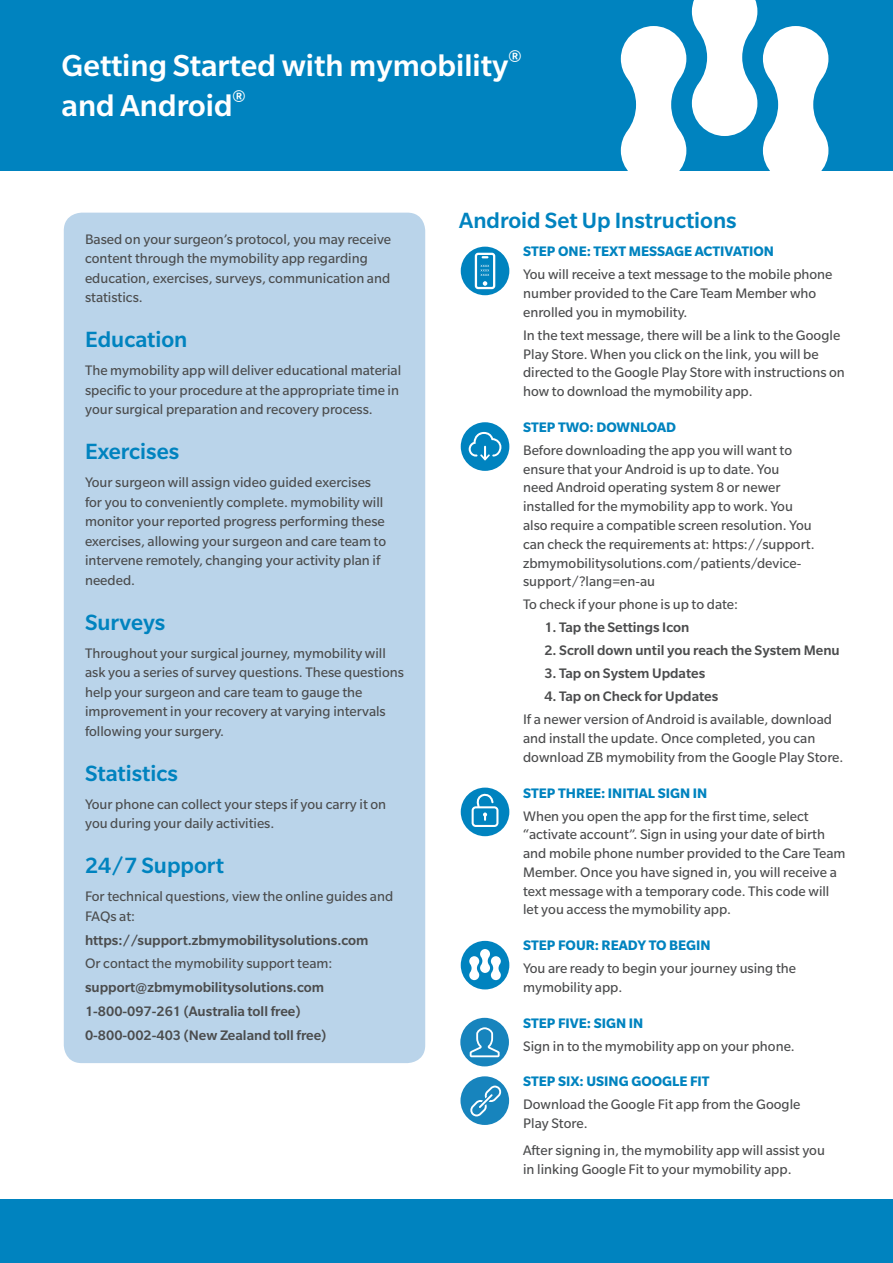
<style>
.page{position:relative;width:893px;height:1263px;background:#fff}
.page>*{position:absolute;margin:0;border:0;box-sizing:border-box;transform-origin:0 0}
.t1{font:500 33px/39.6px "Slate Pro";color:#fff}
.t2{font:500 24px "Slate Pro";color:#0083bf}
.t3{font:15px/18.8px "Slate Pro";color:#4b4c4d}
.t4{font:500 15px/23.7px "Slate Pro";color:#4b4c4d}
.t5{font:700 15px "Slate Pro";color:#0083bf}
</style>
<div class="page">
<div style="left:0;top:0;width:893px;height:170px;background:#0083bf"></div>
<svg style="left:621px;top:0;width:207px;height:170px"></svg>
<div style="left:0;top:1199px;width:893px;height:64px;background:#0083bf"></div>
<div style="left:64px;top:213px;width:361px;height:850px;background:#bad4ea;border-radius:18px"></div>
<div style="left:461px;top:247px;width:48px;height:48px;background:#0083bf;border-radius:50%"></div>
<svg style="left:475px;top:253px;width:20px;height:36px"></svg>
<div style="left:461px;top:422px;width:48px;height:49px;background:#0083bf;border-radius:50%"></div>
<svg style="left:469px;top:432px;width:32px;height:28px"></svg>
<div style="left:461px;top:788px;width:48px;height:48px;background:#0083bf;border-radius:50%"></div>
<svg style="left:472px;top:794px;width:26px;height:33px"></svg>
<div style="left:461px;top:941px;width:48px;height:48px;background:#0083bf;border-radius:50%"></div>
<svg style="left:469px;top:949px;width:32px;height:31px"></svg>
<div style="left:460px;top:1018px;width:49px;height:48px;background:#1784bd;border-radius:50%"></div>
<svg style="left:470px;top:1027px;width:30px;height:30px"></svg>
<div style="left:460px;top:1076px;width:49px;height:49px;background:#1784bd;border-radius:50%"></div>
<svg style="left:470px;top:1085px;width:32px;height:31px"></svg>
<h1 class="t1" style="left:62px;top:45px;width:461px">Getting Started with mymobility<sup>® </sup>and Android<sup>®</sup></h1>
<p class="t3" style="left:85px;top:229px;width:308px;line-height:19.5px">Based on your surgeon’s protocol, you may receive content through the mymobility app regarding education, exercises, surveys, communication and statistics.</p>
<h2 class="t2" style="left:85px;top:327px;width:104px">Education</h2>
<p class="t3" style="left:85px;top:361px;width:318px;line-height:19.5px">The mymobility app will deliver educational material specific to your procedure at the appropriate time in your surgical preparation and recovery process.</p>
<h2 class="t2" style="left:85px;top:439px;width:96px">Exercises</h2>
<p class="t3" style="left:85px;top:473px;width:303px;line-height:19.5px">Your surgeon will assign video guided exercises for you to conveniently complete. mymobility will monitor your reported progress performing these exercises, allowing your surgeon and care team to intervene remotely, changing your activity plan if needed.</p>
<h2 class="t2" style="left:85px;top:609px;width:82px">Surveys</h2>
<p class="t3" style="left:85px;top:643px;width:320px;line-height:19.5px">Throughout your surgical journey, mymobility will ask you a series of survey questions. These questions help your surgeon and care team to gauge the improvement in your recovery at varying intervals following your surgery.</p>
<h2 class="t2" style="left:85px;top:760px;width:94px">Statistics</h2>
<p class="t3" style="left:85px;top:794px;width:303px;line-height:19.5px">Your phone can collect your steps if you carry it on you during your daily activities.</p>
<h2 class="t2" style="left:85px;top:853px;width:140px">24/7 Support</h2>
<p class="t3" style="left:85px;top:887px;width:310px;line-height:19.5px">For technical questions, view the online guides and<br>FAQs at:</p>
<p class="t4" style="left:85px;top:928px;width:285px">https://support.zbmymobilitysolutions.com</p>
<p class="t3" style="left:85px;top:954px;width:249px">Or contact the mymobility support team:</p>
<p class="t4" style="left:85px;top:975px;width:243px">support@zbmymobilitysolutions.com<br>1-800-097-261 (Australia toll free)<br>0-800-002-403 (New Zealand toll free)</p>
<h2 class="t2" style="left:459px;top:208px;width:279px">Android Set Up Instructions</h2>
<p class="t5" style="left:523px;top:243px;width:252px">STEP ONE: TEXT MESSAGE ACTIVATION</p>
<p class="t3" style="left:523px;top:265px;width:311px">You will receive a text message to the mobile phone number provided to the Care Team Member who enrolled you in mymobility.</p>
<p class="t3" style="left:523px;top:326px;width:323px">In the text message, there will be a link to the Google Play Store. When you click on the link, you will be directed to the Google Play Store with instructions on how to download the mymobility app.</p>
<p class="t5" style="left:523px;top:419px;width:155px">STEP TWO: DOWNLOAD</p>
<p class="t3" style="left:523px;top:441px;width:293px">Before downloading the app you will want to ensure that your Android is up to date. You<br>need Android operating system 8 or newer installed for the mymobility app to work. You also require a compatible screen resolution. You can check the requirements at: https://support. zbmymobilitysolutions.com/patients/device&shy;support/?lang=en-au</p>
<p class="t3" style="left:523px;top:595px;width:217px">To check if your phone is up to date:</p>
<p class="t4" style="left:544px;top:615px;width:147px">1. Tap the Settings Icon</p>
<p class="t4" style="left:544px;top:638px;width:297px">2. Scroll down until you reach the System Menu</p>
<p class="t4" style="left:544px;top:661px;width:162px">3. Tap on System Updates</p>
<p class="t4" style="left:544px;top:684px;width:175px">4. Tap on Check for Updates</p>
<p class="t3" style="left:523px;top:710px;width:322px">If a newer version of Android is available, download and install the update. Once completed, you can download ZB mymobility from the Google Play Store.</p>
<p class="t5" style="left:523px;top:784px;width:186px">STEP THREE: INITIAL SIGN IN</p>
<p class="t3" style="left:523px;top:806px;width:324px">When you open the app for the first time, select “activate account”. Sign in using your date of birth and mobile phone number provided to the Care Team Member. Once you have signed in, you will receive a text message with a temporary code. This code will let you access the mymobility app.</p>
<p class="t5" style="left:523px;top:937px;width:189px">STEP FOUR: READY TO BEGIN</p>
<p class="t3" style="left:523px;top:959px;width:274px">You are ready to begin your journey using the mymobility app.</p>
<p class="t5" style="left:523px;top:1014px;width:122px">STEP FIVE: SIGN IN</p>
<p class="t3" style="left:523px;top:1036px;width:273px">Sign in to the mymobility app on your phone.</p>
<p class="t5" style="left:523px;top:1073px;width:188px">STEP SIX: USING GOOGLE FIT</p>
<p class="t3" style="left:523px;top:1095px;width:279px">Download the Google Fit app from the Google<br>Play Store.</p>
<p class="t3" style="left:523px;top:1141px;width:303px">After signing in, the mymobility app will assist you in linking Google Fit to your mymobility app.</p>
</div>
